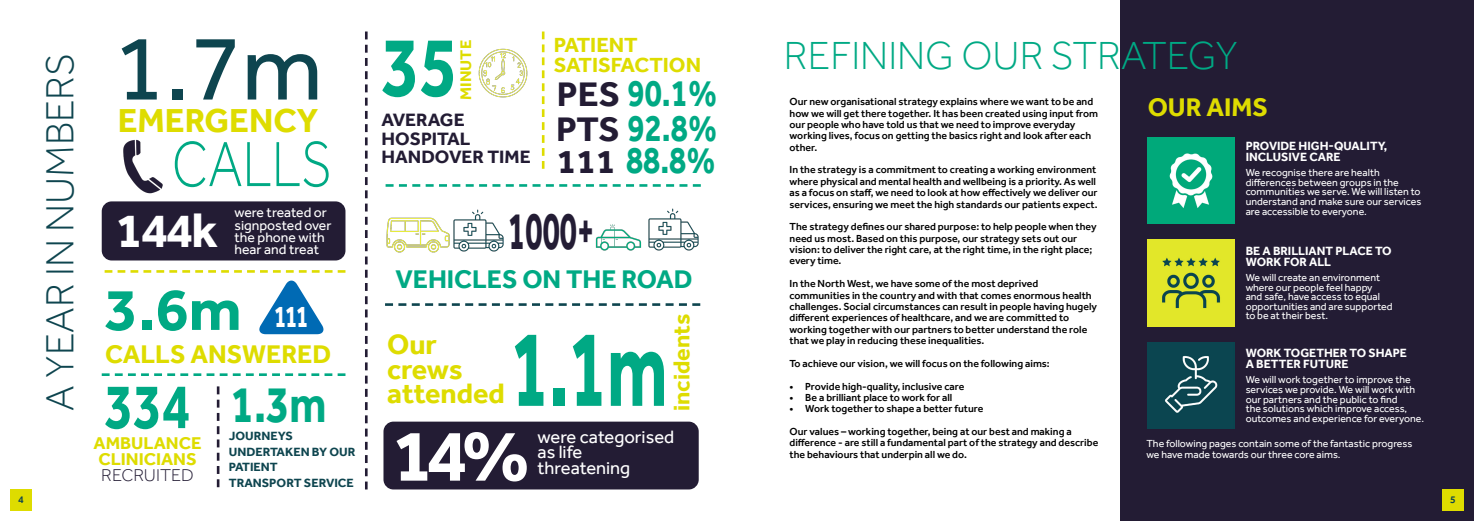
<style>
.page{position:relative;width:1474px;height:521px;background:#fff}
.page>*{position:absolute;margin:0;border:0;box-sizing:border-box;transform-origin:0 0}
.t1{font:700 112.7px "Effra";color:#00a984;scale:.62 1}
.t2{font:95.38px "Effra";color:#0e454f}
.t3{font:700 87.5px "Effra";color:#00a984;scale:.8 1}
.t4{font:700 75.25px "Effra";color:#fff}
.t5{font:300 65.8px "Effra";color:#00a984;scale:.82 1}
.t6{font:700 65.62px "Effra";color:#00a984;scale:.8 1}
.t7{font:700 61.25px "Effra";color:#00a984}
.t8{font:700 55.12px "Effra";color:#231c34;scale:.57 1}
.t9{font:700 53.55px "Effra";color:#00a984;scale:.8 1}
.t10{font:700 49.88px "Effra";color:#fff}
.t11{font:300 40.25px "Effra";color:#00a984}
.t12{font:300 40.25px "Effra";color:#0e454f}
.t13{font:700 39.38px/32.2px "Effra";color:#00a984;scale:.8 1}
.t14{font:700 35px/33.4px "Effra";color:#231c34;text-align:justify}
.t15{font:700 34.12px "Effra";color:#dedc00}
.t16{font:700 32.11px "Effra";color:#fff;scale:.71 1}
.t17{font:700 28.88px/24.5px "Effra";color:#dedc00}
.t18{font:700 26.25px "Effra";color:#dedc00}
.t19{font:700 26.25px "Effra";color:#00a984}
.t20{font:700 23.62px "Effra";color:#dedc00}
.t21{font:700 21px/19.2px "Effra";color:#dedc00}
.t22{font:18.38px/15.8px "Effra";color:#fff}
.t23{font:700 18.38px/18.4px "Effra";color:#231c34}
.t24{font:700 17.5px/15.8px "Effra";color:#dedc00}
.t25{font:300 17.5px "Effra";color:#231c34}
.t26{font:700 15.75px "Effra";color:#dedc00}
.t27{font:14px/12.2px "Effra";color:#fff}
.t28{font:700 12.25px/11.4px "Effra";color:#fff}
.t29{font:700 12.25px/15.8px "Effra";color:#0e454f}
.t30{font:500 10.5px/11.4px "Effra";color:#000}
.t31{font:10.5px/9.6px "Effra";color:#fff}
.t32{font:500 10.5px "Effra";color:#0e454f}
</style>
<div class="page">
<div style="left:1120px;top:0;width:353px;height:521px;background:#231c34"></div>
<img style="left:1147px;top:343px;width:87px;height:86px">
<img style="left:1147px;top:137px;width:87px;height:87px">
<img style="left:1147px;top:239px;width:87px;height:87px">
<svg style="left:365px;top:32px;width:2px;height:457px"></svg>
<svg style="left:105px;top:270px;width:240px;height:3px"></svg>
<div style="left:383px;top:422px;width:315px;height:67px;background:#231c34;border-radius:10px"></div>
<img style="left:106px;top:139px;width:57px;height:64px">
<svg style="left:102px;top:373px;width:243px;height:3px"></svg>
<svg style="left:217px;top:386px;width:2px;height:101px"></svg>
<svg style="left:385px;top:303px;width:315px;height:3px"></svg>
<svg style="left:259px;top:280px;width:65px;height:54px"></svg>
<svg style="left:542px;top:32px;width:2px;height:137px"></svg>
<img style="left:386px;top:217px;width:59px;height:36px">
<img style="left:595px;top:224px;width:45px;height:27px">
<img style="left:445px;top:209px;width:59px;height:43px">
<img style="left:640px;top:208px;width:59px;height:43px">
<svg style="left:385px;top:184px;width:315px;height:3px"></svg>
<img style="left:478px;top:48px;width:50px;height:50px">
<div style="left:102px;top:201px;width:243px;height:59px;background:#231c34;border-radius:10px"></div>
<div style="left:10px;top:489px;width:22px;height:21px;background:#dedc00"></div>
<div style="left:1442px;top:489px;width:21px;height:21px;background:#dedc00"></div>
<h3 class="t12" style="left:36px;top:410px;width:358px;rotate:-90deg">A YEAR IN NUMBERS</h3>
<h2 class="t2" style="left:113px;top:11px;width:211px">1.7m</h2>
<h3 class="t15" style="left:118px;top:101px;width:202px">EMERGENCY</h3>
<h3 class="t5" style="left:172px;top:125px;width:196px">CALLS</h3>
<h3 class="t10" style="left:116px;top:201px;width:104px">144k</h3>
<h3 class="t27" style="left:234px;top:206px;width:99px">were treated or signposted over the phone with hear and treat</h3>
<h3 class="t7" style="left:105px;top:273px;width:138px">3.6m</h3>
<h3 class="t16" style="left:274px;top:297px;width:50px">111</h3>
<h3 class="t18" style="left:105px;top:338px;width:228px">CALLS ANSWERED</h3>
<h3 class="t6" style="left:105px;top:367px;width:109px">334</h3>
<h3 class="t24" style="left:94px;top:435px;width:109px">AMBULANCE<br>CLINICIANS</h3>
<h3 class="t25" style="left:101px;top:465px;width:94px">RECRUITED</h3>
<h3 class="t9" style="left:231px;top:372px;width:121px">1.3m</h3>
<p class="t29" style="left:229px;top:444px;width:128px">UNDERTAKEN BY OUR<br>PATIENT<br>TRANSPORT SERVICE</p>
<p class="t29" style="left:229px;top:428px;width:66px">JOURNEYS</p>
<h3 class="t3" style="left:381px;top:14px;width:97px">35</h3>
<h3 class="t26" style="left:456px;top:100px;width:61px;rotate:-90deg">MINUTE</h3>
<h3 class="t23" style="left:381px;top:111px;width:151px">AVERAGE<br>HOSPITAL<br>HANDOVER TIME</h3>
<h3 class="t21" style="left:554px;top:35px;width:149px">PATIENT<br>SATISFACTION</h3>
<h3 class="t14" style="left:556px;top:77px;width:65px">PES PTS 111</h3>
<h3 class="t13" style="left:627px;top:76px;width:113px">90.1%</h3>
<h3 class="t13" style="left:626px;top:111px;width:115px">92.8%<br>88.8%</h3>
<h3 class="t8" style="left:508px;top:198px;width:152px">1000+</h3>
<h3 class="t19" style="left:395px;top:263px;width:299px">VEHICLES ON THE ROAD</h3>
<h3 class="t17" style="left:387px;top:332px;width:119px">Our crews attended</h3>
<h1 class="t1" style="left:511px;top:301px;width:254px">1.1m</h1>
<h3 class="t20" style="left:667px;top:411px;width:99px;rotate:-90deg">incidents</h3>
<h3 class="t4" style="left:392px;top:411px;width:140px">14%</h3>
<h3 class="t22" style="left:537px;top:428px;width:138px">were categorised as life threatening</h3>
<h3 class="t11" style="left:784px;top:31px;width:455px">REFINING OUR STRATEGY</h3>
<h3 class="t18" style="left:1147px;top:91px;width:122px">OUR AIMS</h3>
<p class="t30" style="left:789px;top:96px;width:310px">Our new organisational strategy explains where we want to be and how we will get there together. It has been created using input from our people who have told us that we need to improve everyday working lives, focus on getting the basics right and look after each other.</p>
<p class="t30" style="left:789px;top:164px;width:309px">In the strategy is a commitment to creating a working environment where physical and mental health and wellbeing is a priority. As well as a focus on staff, we need to look at how effectively we deliver our services, ensuring we meet the high standards our patients expect.</p>
<p class="t30" style="left:789px;top:221px;width:308px">The strategy defines our shared purpose: to help people when they need us most. Based on this purpose, our strategy sets out our vision: to deliver the right care, at the right time, in the right place; every time.</p>
<p class="t30" style="left:789px;top:278px;width:309px">In the North West, we have some of the most deprived communities in the country and with that comes enormous health challenges. Social circumstances can result in people having hugely different experiences of healthcare, and we are committed to working together with our partners to better understand the role that we play in reducing these inequalities.</p>
<p class="t30" style="left:789px;top:357px;width:262px">To achieve our vision, we will focus on the following aims:</p>
<p class="t30" style="left:789px;top:380px;width:176px">• Provide high-quality, inclusive care</p>
<p class="t30" style="left:789px;top:392px;width:164px">• Be a brilliant place to work for all</p>
<p class="t30" style="left:789px;top:397px;width:283px;line-height:22.8px">• Work together to shape a better future<br>Our values – working together, being at our best and making a</p>
<p class="t30" style="left:789px;top:437px;width:310px">difference - are still a fundamental part of the strategy and describe the behaviours that underpin all we do.</p>
<p class="t28" style="left:1245px;top:140px;width:143px">PROVIDE HIGH-QUALITY,<br>INCLUSIVE CARE</p>
<p class="t31" style="left:1245px;top:168px;width:177px">We recognise there are health differences between groups in the communities we serve. We will listen to understand and make sure our services are accessible to everyone.</p>
<p class="t28" style="left:1245px;top:245px;width:147px">BE A BRILLIANT PLACE TO<br>WORK FOR ALL</p>
<p class="t31" style="left:1245px;top:272px;width:148px">We will create an environment where our people feel happy<br>and safe, have access to equal opportunities and are supported to be at their best.</p>
<p class="t28" style="left:1245px;top:347px;width:163px">WORK TOGETHER TO SHAPE<br>A BETTER FUTURE</p>
<p class="t31" style="left:1245px;top:375px;width:180px">We will work together to improve the services we provide. We will work with our partners and the public to find<br>the solutions which improve access, outcomes and experience for everyone.</p>
<p class="t31" style="left:1146px;top:437px;width:267px;line-height:11.4px">The following pages contain some of the fantastic progress we have made towards our three core aims.</p>
<p class="t32" style="left:18px;top:493px;width:7px">4</p>
<p class="t32" style="left:1449px;top:493px;width:7px">5</p>
</div>
